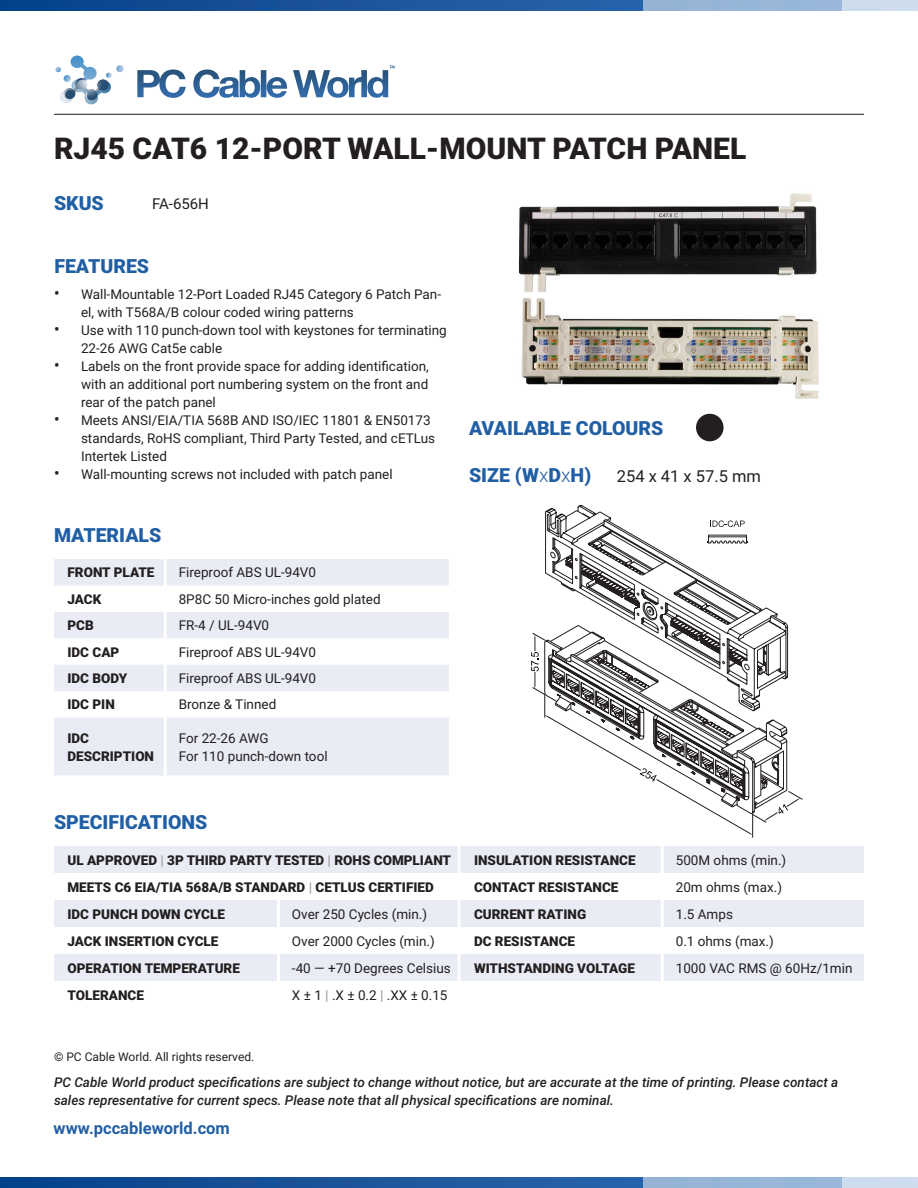
<style>
.page{position:relative;width:918px;height:1188px;background:#fff}
.page>*{position:absolute;margin:0;border:0;box-sizing:border-box;transform-origin:0 0}
.Product_Title{font:900 30px "Roboto";color:#231f20}
.Small_title{font:900 19.5px "Roboto";color:#215fa5}
.t1{font:700 16.5px "Roboto";color:#215fa5}
.SKU_infos{font:16.5px "Roboto";color:#231f20}
.SKU{font:15px "Roboto";color:#231f20}
.t2{font:13.5px/18px "Roboto";color:#231f20}
.t3{font:900 13.5px "Roboto";color:#231f20}
.t4{font:italic 500 13.5px/18px "Roboto";color:#231f20}
.t5{font:12px "Roboto";color:#231f20}
.s1{font-size:16.5px}
.s2{font-weight:300}
.s3{color:#a7a2a0}
.s4{font-weight:900;color:#a7a2a0}
</style>
<div class="page">
<svg style="left:0;top:0;width:644px;height:11px;background:#195299"></svg>
<svg style="left:55px;top:55px;width:69px;height:50px"></svg>
<svg style="left:137px;top:65px;width:258px;height:33px"></svg>
<div style="left:644px;top:0;width:274px;height:11px;background:#95b5d8"></div>
<div style="left:842px;top:0;width:76px;height:11px;background:#cddced"></div>
<svg style="left:0;top:1177px;width:643px;height:11px;background:#185299"></svg>
<div style="left:643px;top:1177px;width:275px;height:11px;background:#95b5d8"></div>
<div style="left:842px;top:1177px;width:76px;height:11px;background:#cddced"></div>
<hr style="left:54px;top:114px;width:810px;height:1px;background:#231f20">
<img style="left:518px;top:193px;width:301px;height:206px">
<svg style="left:54px;top:559px;width:395px;height:216px;fill:#e9ebf5"></svg>
<hr style="left:164px;top:559px;width:3px;height:27px;background:#fff">
<hr style="left:164px;top:586px;width:3px;height:26px;background:#fff">
<hr style="left:164px;top:612px;width:3px;height:26px;background:#fff">
<hr style="left:164px;top:638px;width:3px;height:27px;background:#fff">
<hr style="left:164px;top:665px;width:3px;height:26px;background:#fff">
<hr style="left:164px;top:691px;width:3px;height:27px;background:#fff">
<hr style="left:164px;top:718px;width:3px;height:57px;background:#fff">
<svg style="left:460px;top:846px;width:404px;height:135px;fill:#e9ebf5"></svg>
<hr style="left:661px;top:846px;width:3px;height:27px;background:#fff">
<hr style="left:661px;top:873px;width:3px;height:27px;background:#fff">
<hr style="left:661px;top:900px;width:3px;height:27px;background:#fff">
<hr style="left:661px;top:927px;width:3px;height:27px;background:#fff">
<hr style="left:661px;top:954px;width:3px;height:27px;background:#fff">
<svg style="left:54px;top:846px;width:404px;height:135px;fill:#e9ebf5"></svg>
<hr style="left:277px;top:900px;width:3px;height:27px;background:#fff">
<hr style="left:277px;top:927px;width:3px;height:27px;background:#fff">
<hr style="left:277px;top:954px;width:3px;height:27px;background:#fff">
<div style="left:696px;top:414px;width:28px;height:27px;background:#231f20;border-radius:50%"></div>
<svg style="left:531px;top:505px;width:271px;height:333px"></svg>
<p class="Product_Title" style="left:54px;top:127px;width:694px">RJ45 CAT6 12-PORT WALL-MOUNT PATCH PANEL</p>
<p class="Small_title" style="left:54px;top:189px;width:51px">SKUS</p>
<p class="SKU" style="left:152px;top:193px;width:58px">FA-656H</p>
<p class="Small_title" style="left:54px;top:253px;width:96px">FEATURES</p>
<p class="t2" style="left:81px;top:285px;width:362px;text-indent:-27px"><span class="s1">•</span> Wall-Mountable 12-Port Loaded RJ45 Category 6 Patch Pan&shy;el, with T568A/B colour coded wiring patterns</p>
<p class="t2" style="left:81px;top:321px;width:367px;text-indent:-27px"><span class="s1">•</span> Use with 110 punch-down tool with keystones for terminating<br>22-26 AWG Cat5e cable</p>
<p class="t2" style="left:81px;top:357px;width:349px;text-align:justify;text-indent:-27px"><span class="s1">•</span> Labels on the front provide space for adding identification, with an additional port numbering system on the front and rear of the patch panel</p>
<p class="t2" style="left:81px;top:411px;width:356px;text-indent:-27px"><span class="s1">•</span> Meets ANSI/EIA/TIA 568B AND ISO/IEC 11801 &amp; EN50173 standards, RoHS compliant, Third Party Tested, and cETLus<br>Intertek Listed</p>
<p class="t2" style="left:54px;top:465px;width:340px"><span class="s1">•</span> Wall-mounting screws not included with patch panel</p>
<p class="Small_title" style="left:54px;top:522px;width:109px">MATERIALS</p>
<p class="t3" style="left:68px;top:563px;width:88px">FRONT PLATE</p>
<p class="t2" style="left:179px;top:563px;width:139px">Fireproof ABS UL-94V0</p>
<p class="t3" style="left:68px;top:590px;width:35px">JACK</p>
<p class="t2" style="left:179px;top:590px;width:203px">8P8C 50 Micro-inches gold plated</p>
<p class="t3" style="left:68px;top:616px;width:28px">PCB</p>
<p class="t2" style="left:179px;top:616px;width:92px">FR-4 / UL-94V0</p>
<p class="t3" style="left:68px;top:642px;width:53px">IDC CAP</p>
<p class="t2" style="left:179px;top:642px;width:139px">Fireproof ABS UL-94V0</p>
<p class="t3" style="left:68px;top:669px;width:61px">IDC BODY</p>
<p class="t2" style="left:179px;top:669px;width:139px">Fireproof ABS UL-94V0</p>
<p class="t3" style="left:68px;top:695px;width:49px">IDC PIN</p>
<p class="t2" style="left:179px;top:695px;width:99px">Bronze &amp; Tinned</p>
<p class="t3" style="left:68px;top:728px;width:23px">IDC</p>
<p class="t3" style="left:68px;top:746px;width:88px">DESCRIPTION</p>
<p class="t2" style="left:179px;top:728px;width:91px">For 22-26 AWG</p>
<p class="t2" style="left:179px;top:746px;width:150px">For 110 punch-down tool</p>
<p class="Small_title" style="left:469px;top:414px;width:196px">AVAILABLE COLOURS</p>
<p class="Small_title" style="left:469px;top:462px;width:124px">SIZE (W<span class="s2">x</span>D<span class="s2">x</span>H)</p>
<p class="SKU_infos" style="left:617px;top:464px;width:146px">254 x 41 x 57.5 mm</p>
<p class="Small_title" style="left:54px;top:808px;width:155px">SPECIFICATIONS</p>
<p class="t3" style="left:68px;top:850px;width:385px">UL APPROVED <span class="s3">|</span> 3P THIRD PARTY TESTED <span class="s3">|</span> ROHS COMPLIANT</p>
<p class="t3" style="left:68px;top:877px;width:368px">MEETS C6 EIA/TIA 568A/B STANDARD <span class="s3">|</span> CETLUS CERTIFIED</p>
<p class="t3" style="left:68px;top:904px;width:159px">IDC PUNCH DOWN CYCLE</p>
<p class="t2" style="left:292px;top:904px;width:137px">Over 250 Cycles (min.)</p>
<p class="t3" style="left:68px;top:931px;width:153px">JACK INSERTION CYCLE</p>
<p class="t2" style="left:292px;top:931px;width:144px">Over 2000 Cycles (min.)</p>
<p class="t3" style="left:68px;top:958px;width:174px">OPERATION TEMPERATURE</p>
<p class="t2" style="left:292px;top:958px;width:160px">-40 — +70 Degrees Celsius</p>
<p class="t3" style="left:68px;top:985px;width:78px">TOLERANCE</p>
<p class="t2" style="left:292px;top:985px;width:157px">X ± 1 <span class="s4">|</span> .X ± 0.2 <span class="s4">|</span> .XX ± 0.15</p>
<p class="t5" style="left:54px;top:1048px;width:202px">© PC Cable World. All rights reserved.</p>
<p class="t3" style="left:474px;top:850px;width:163px">INSULATION RESISTANCE</p>
<p class="t2" style="left:676px;top:850px;width:112px">500M ohms (min.)</p>
<p class="t3" style="left:474px;top:877px;width:146px">CONTACT RESISTANCE</p>
<p class="t2" style="left:676px;top:877px;width:108px">20m ohms (max.)</p>
<p class="t3" style="left:474px;top:904px;width:114px">CURRENT RATING</p>
<p class="t2" style="left:676px;top:904px;width:59px">1.5 Amps</p>
<p class="t3" style="left:474px;top:931px;width:103px">DC RESISTANCE</p>
<p class="t2" style="left:676px;top:931px;width:100px">0.1 ohms (max.)</p>
<p class="t3" style="left:474px;top:958px;width:162px">WITHSTANDING VOLTAGE</p>
<p class="t2" style="left:676px;top:958px;width:178px">1000 VAC RMS @ 60Hz/1min</p>
<p class="t4" style="left:54px;top:1073px;width:786px">PC Cable World product specifications are subject to change without notice, but are accurate at the time of printing. Please contact a sales representative for current specs. Please note that all physical specifications are nominal.</p>
<p class="t1" style="left:54px;top:1117px;width:178px">www.pccableworld.com</p>
</div>
